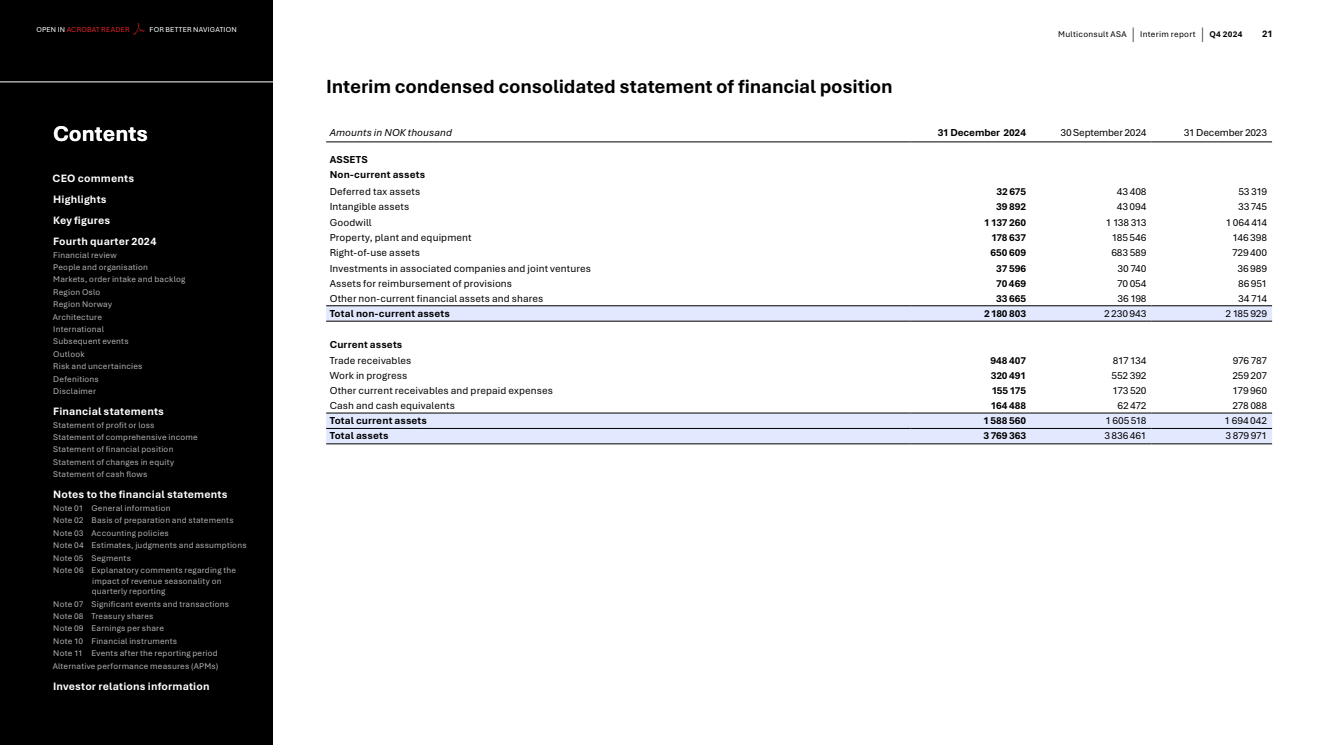
<style>
.page{position:relative;width:1326px;height:745px;background:#fff}
.page>*{position:absolute;margin:0;border:0;box-sizing:border-box;transform-origin:0 0}
.t1{font:700 22.5px "Aptos";color:#fff}
.t2{font:700 20px "Aptos";letter-spacing:-.01em;color:#000}
.t3{font:700 11.25px/21.1px "Aptos";letter-spacing:.015em;color:#fff}
.t4{font:10.62px "Aptos";letter-spacing:.01em;color:#000}
.t5{font:700 10.62px/15.2px "Aptos";letter-spacing:.005em;color:#000}
.t6{font:10.62px "Aptos";letter-spacing:-.015em;color:#000}
.t7{font:italic 10.62px "Aptos";letter-spacing:.01em;color:#000}
.t8{font:700 10.62px "Aptos";letter-spacing:-.015em;color:#000}
.t9{font:700 10px "Aptos";color:#000}
.t10{font:8.75px/12.4px "Aptos";letter-spacing:.02em;color:#b3b2b2}
.t11{font:8.75px "Aptos";letter-spacing:.03em;color:#000}
.t12{font:7.5px "Aptos";letter-spacing:.025em;color:#e42127}
.t13{font:7.5px "Aptos";letter-spacing:.025em;color:#fff}
.s1{color:#fff}
.s2{font-size:17.5px}
.s3{font-weight:700}
</style>
<div class="page">
<div style="left:0;top:0;width:273px;height:744px;background:#000"></div>
<svg style="left:326px;top:306px;width:945px;height:137px"></svg>
<hr style="left:326px;top:142px;width:584px;height:1px;background:#000">
<hr style="left:910px;top:142px;width:120px;height:1px;background:#000">
<hr style="left:1030px;top:142px;width:121px;height:1px;background:#000">
<hr style="left:1151px;top:142px;width:120px;height:1px;background:#000">
<hr style="left:326px;top:412px;width:584px;height:1px;background:#000">
<hr style="left:910px;top:412px;width:120px;height:1px;background:#000">
<hr style="left:1030px;top:412px;width:121px;height:1px;background:#000">
<hr style="left:1151px;top:412px;width:120px;height:1px;background:#000">
<hr style="left:326px;top:443px;width:584px;height:1px;background:#000">
<hr style="left:910px;top:443px;width:120px;height:1px;background:#000">
<hr style="left:1030px;top:443px;width:121px;height:1px;background:#000">
<hr style="left:1151px;top:443px;width:120px;height:1px;background:#000">
<hr style="left:326px;top:305px;width:584px;height:1px;background:#000">
<hr style="left:910px;top:305px;width:120px;height:1px;background:#000">
<hr style="left:1030px;top:305px;width:121px;height:1px;background:#000">
<hr style="left:1151px;top:305px;width:120px;height:1px;background:#000">
<hr style="left:326px;top:321px;width:584px;height:1px;background:#000">
<hr style="left:910px;top:321px;width:120px;height:1px;background:#000">
<hr style="left:1030px;top:321px;width:121px;height:1px;background:#000">
<hr style="left:1151px;top:321px;width:120px;height:1px;background:#000">
<hr style="left:326px;top:428px;width:584px;height:1px;background:#000">
<hr style="left:910px;top:428px;width:120px;height:1px;background:#000">
<hr style="left:1030px;top:428px;width:121px;height:1px;background:#000">
<hr style="left:1151px;top:428px;width:120px;height:1px;background:#000">
<hr style="left:0;top:81px;width:273px;height:1px;background:#fff">
<img style="left:133px;top:23px;width:13px;height:12px">
<p class="t12" style="left:36px;top:24px;width:95px"><span class="s1">OPEN IN</span> ACROBAT READER</p>
<p class="t13" style="left:150px;top:24px;width:88px">FOR BETTER NAVIGATION</p>
<p class="t11" style="left:1058px;top:28px;width:186px">Multiconsult ASA <span class="s2">|</span> Interim report <span class="s2">|</span> <span class="s3">Q4 2024</span></p>
<p class="t9" style="left:1261px;top:27px;width:12px">21</p>
<h1 class="t1" style="left:53px;top:118px;width:97px">Contents</h1>
<p class="t3" style="left:53px;top:167px;width:105px">CEO comments<br>Highlights<br>Key figures<br>Fourth quarter 2024</p>
<p class="t10" style="left:53px;top:248px;width:134px">Financial review<br>People and organisation<br>Markets, order intake and backlog<br>Region Oslo<br>Region Norway<br>Architecture<br>International<br>Subsequent events<br>Outlook<br>Risk and uncertaincies<br>Defenitions<br>Disclaimer</p>
<p class="t3" style="left:53px;top:400px;width:112px">Financial statements</p>
<p class="t10" style="left:53px;top:418px;width:146px">Statement of profit or loss<br>Statement of comprehensive income<br>Statement of financial position<br>Statement of changes in equity<br>Statement of cash flows</p>
<p class="t3" style="left:53px;top:483px;width:176px">Notes to the financial statements</p>
<p class="t10" style="left:53px;top:501px;width:195px">Note 01 General information<br>Note 02 Basis of preparation and statements Note 03 Accounting policies<br>Note 04 Estimates, judgments and assumptions Note 05 Segments<br>Note 06 Explanatory comments regarding the</p>
<p class="t10" style="left:92px;top:574px;width:131px;line-height:10.6px">impact of revenue seasonality on quarterly reporting</p>
<p class="t10" style="left:53px;top:596px;width:178px">Note 07 Significant events and transactions Note 08 Treasury shares<br>Note 09 Earnings per share<br>Note 10 Financial instruments<br>Note 11 Events after the reporting period Alternative performance measures (APMs)</p>
<p class="t3" style="left:53px;top:674px;width:158px">Investor relations information</p>
<h2 class="t2" style="left:326px;top:72px;width:568px">Interim condensed consolidated statement of financial position</h2>
<p class="t7" style="left:330px;top:125px;width:124px">Amounts in NOK thousand</p>
<p class="t8" style="left:937px;top:125px;width:90px">31 December 2024</p>
<p class="t6" style="left:1060px;top:125px;width:87px">30 September 2024</p>
<p class="t6" style="left:1183px;top:125px;width:85px">31 December 2023</p>
<p class="t5" style="left:330px;top:151px;width:97px">ASSETS<br>Non-current assets</p>
<p class="t4" style="left:330px;top:184px;width:92px">Deferred tax assets</p>
<p class="t5" style="left:996px;top:183px;width:31px">32 675</p>
<p class="t4" style="left:1116px;top:184px;width:31px">43 408</p>
<p class="t4" style="left:1238px;top:184px;width:30px">53 319</p>
<p class="t4" style="left:330px;top:199px;width:81px">Intangible assets</p>
<p class="t5" style="left:996px;top:199px;width:31px">39 892</p>
<p class="t4" style="left:1116px;top:199px;width:31px">43 094</p>
<p class="t4" style="left:1237px;top:199px;width:30px">33 745</p>
<p class="t4" style="left:330px;top:215px;width:43px">Goodwill</p>
<p class="t5" style="left:984px;top:214px;width:43px">1 137 260</p>
<p class="t4" style="left:1105px;top:215px;width:42px">1 138 313</p>
<p class="t4" style="left:1225px;top:215px;width:43px">1 064 414</p>
<p class="t4" style="left:330px;top:230px;width:143px">Property, plant and equipment</p>
<p class="t5" style="left:991px;top:229px;width:36px">178 637</p>
<p class="t4" style="left:1111px;top:230px;width:36px">185 546</p>
<p class="t4" style="left:1232px;top:230px;width:36px">146 398</p>
<p class="t4" style="left:330px;top:245px;width:92px">Right-of-use assets</p>
<p class="t5" style="left:990px;top:244px;width:37px">650 609</p>
<p class="t4" style="left:1111px;top:245px;width:37px">683 589</p>
<p class="t4" style="left:1231px;top:245px;width:37px">729 400</p>
<p class="t4" style="left:330px;top:261px;width:263px">Investments in associated companies and joint ventures</p>
<p class="t5" style="left:996px;top:260px;width:31px">37 596</p>
<p class="t4" style="left:1117px;top:261px;width:30px">30 740</p>
<p class="t4" style="left:1237px;top:261px;width:31px">36 989</p>
<p class="t4" style="left:330px;top:276px;width:184px">Assets for reimbursement of provisions</p>
<p class="t5" style="left:996px;top:275px;width:31px">70 469</p>
<p class="t4" style="left:1116px;top:276px;width:31px">70 054</p>
<p class="t4" style="left:1237px;top:276px;width:30px">86 951</p>
<p class="t4" style="left:330px;top:291px;width:215px">Other non-current financial assets and shares</p>
<p class="t5" style="left:996px;top:290px;width:31px">33 665</p>
<p class="t4" style="left:1117px;top:291px;width:30px">36 198</p>
<p class="t4" style="left:1238px;top:291px;width:30px">34 714</p>
<p class="t5" style="left:330px;top:305px;width:122px">Total non-current assets</p>
<p class="t5" style="left:983px;top:305px;width:43px">2 180 803</p>
<p class="t4" style="left:1103px;top:306px;width:44px">2 230 943</p>
<p class="t4" style="left:1225px;top:306px;width:43px">2 185 929</p>
<p class="t5" style="left:330px;top:336px;width:74px">Current assets</p>
<p class="t4" style="left:330px;top:352px;width:83px">Trade receivables</p>
<p class="t5" style="left:990px;top:352px;width:37px">948 407</p>
<p class="t4" style="left:1112px;top:352px;width:35px">817 134</p>
<p class="t4" style="left:1232px;top:352px;width:36px">976 787</p>
<p class="t4" style="left:330px;top:368px;width:79px">Work in progress</p>
<p class="t5" style="left:990px;top:367px;width:37px">320 491</p>
<p class="t4" style="left:1111px;top:368px;width:36px">552 392</p>
<p class="t4" style="left:1232px;top:368px;width:36px">259 207</p>
<p class="t4" style="left:330px;top:383px;width:225px">Other current receivables and prepaid expenses</p>
<p class="t5" style="left:991px;top:382px;width:36px">155 175</p>
<p class="t4" style="left:1112px;top:383px;width:36px">173 520</p>
<p class="t4" style="left:1232px;top:383px;width:36px">179 960</p>
<p class="t4" style="left:330px;top:398px;width:127px">Cash and cash equivalents</p>
<p class="t5" style="left:990px;top:397px;width:37px">164 488</p>
<p class="t4" style="left:1117px;top:398px;width:31px">62 472</p>
<p class="t4" style="left:1232px;top:398px;width:36px">278 088</p>
<p class="t5" style="left:330px;top:412px;width:99px">Total current assets</p>
<p class="t5" style="left:983px;top:412px;width:44px">1 588 560</p>
<p class="t4" style="left:1105px;top:413px;width:43px">1 605 518</p>
<p class="t4" style="left:1224px;top:413px;width:44px">1 694 042</p>
<p class="t5" style="left:330px;top:427px;width:60px">Total assets</p>
<p class="t5" style="left:983px;top:427px;width:44px">3 769 363</p>
<p class="t4" style="left:1104px;top:428px;width:44px">3 836 461</p>
<p class="t4" style="left:1225px;top:428px;width:43px">3 879 971</p>
</div>
